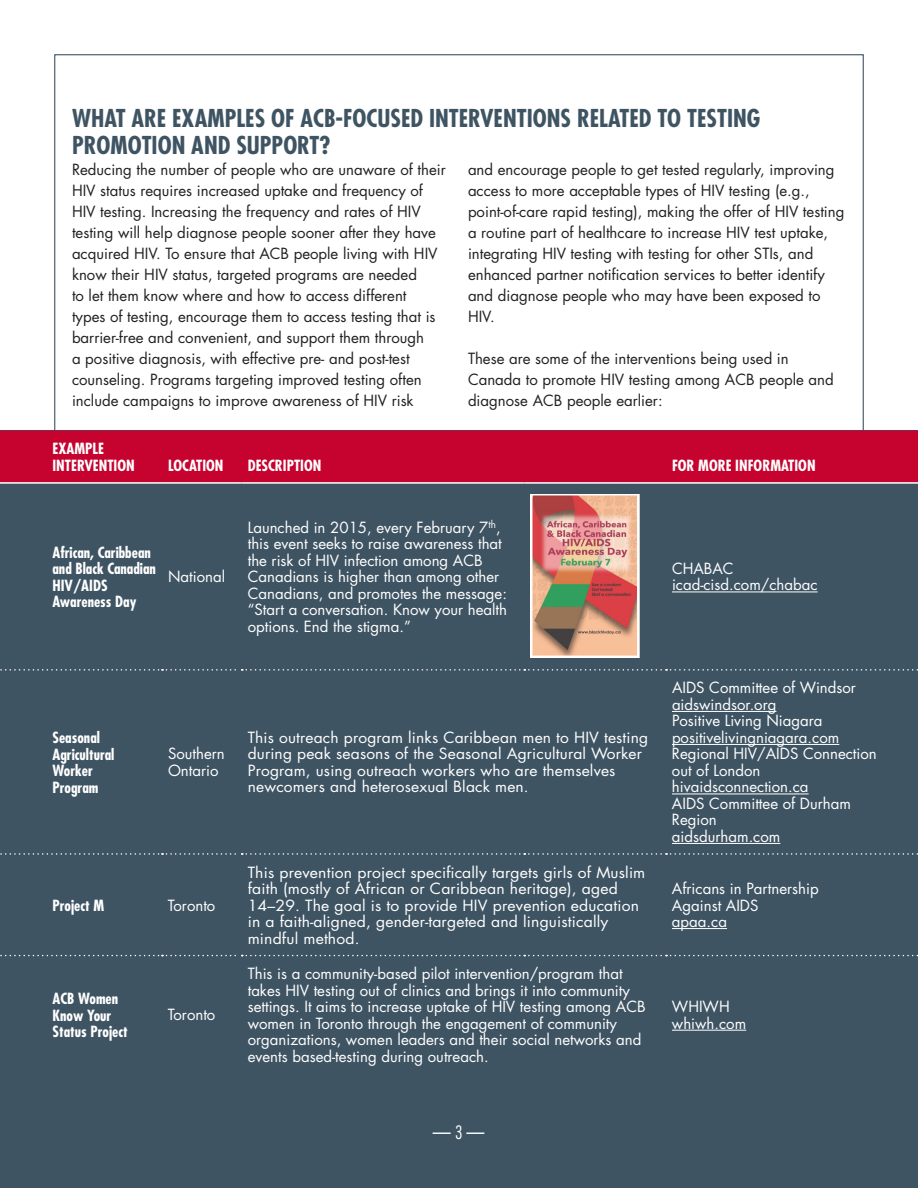
<style>
.page{position:relative;width:918px;height:1188px;background:#fff}
.page>*{position:absolute;margin:0;border:0;box-sizing:border-box;transform-origin:0 0}
.H2___Blue{font:700 condensed 24px/27px "Futura";color:#3f5463}
.t1{font:300 condensed 18px "Futura";color:#fff}
.Body{font:15px/21px "Futura";color:#231f20}
.Body-2{font:15px/16.5px "Futura";color:#fff}
.Table_text{font:15px/16.5px "Futura";letter-spacing:.01em;color:#fff;scale:1.05 1}
.Body-3{font:15px/16.5px "Futura";color:#fff;scale:1.04 1}
.Body-4{font:700 condensed 15px/16.5px "Futura";color:#fff}
.H3___Blue{font:700 condensed 15px/16.5px "Futura";color:#fff}
</style>
<div class="page">
<div style="left:0;top:430px;width:918px;height:758px;background:#3f5463"></div>
<div style="left:0;top:430px;width:918px;height:52px;background:#c5032e"></div>
<hr style="left:0;top:482px;width:162px;height:2px;background:#fff">
<hr style="left:162px;top:482px;width:80px;height:2px;background:#fff">
<hr style="left:242px;top:482px;width:282px;height:2px;background:#fff">
<hr style="left:524px;top:482px;width:142px;height:2px;background:#fff">
<hr style="left:666px;top:482px;width:252px;height:2px;background:#fff">
<svg style="left:0;top:669px;width:918px;height:2px"></svg>
<svg style="left:0;top:853px;width:918px;height:2px"></svg>
<svg style="left:0;top:955px;width:918px;height:1px"></svg>
<img style="left:530px;top:495px;width:109px;height:163px">
<hr style="left:672px;top:592px;width:146px;height:1px;background:#fff">
<hr style="left:672px;top:711px;width:104px;height:1px;background:#fff">
<hr style="left:672px;top:744px;width:167px;height:1px;background:#fff">
<hr style="left:672px;top:794px;width:137px;height:1px;background:#fff">
<hr style="left:672px;top:843px;width:108px;height:1px;background:#fff">
<hr style="left:672px;top:928px;width:55px;height:1px;background:#fff">
<hr style="left:672px;top:1030px;width:74px;height:1px;background:#fff">
<p class="H2___Blue" style="left:72px;top:105px;width:690px">WHAT ARE EXAMPLES OF ACB-FOCUSED INTERVENTIONS RELATED TO TESTING<br>PROMOTION AND SUPPORT?</p>
<p class="Body" style="left:72px;top:159px;width:375px">Reducing the number of people who are unaware of their HIV status requires increased uptake and frequency of HIV testing. Increasing the frequency and rates of HIV testing will help diagnose people sooner after they have acquired HIV. To ensure that ACB people living with HIV know their HIV status, targeted programs are needed<br>to let them know where and how to access different<br>types of testing, encourage them to access testing that is barrier-free and convenient, and support them through<br>a positive diagnosis, with effective pre- and post-test counseling. Programs targeting improved testing often include campaigns to improve awareness of HIV risk</p>
<p class="Body" style="left:468px;top:159px;width:378px">and encourage people to get tested regularly, improving access to more acceptable types of HIV testing (e.g., point-of-care rapid testing), making the offer of HIV testing a routine part of healthcare to increase HIV test uptake, integrating HIV testing with testing for other STIs, and enhanced partner notification services to better identify and diagnose people who may have been exposed to HIV.</p>
<p class="Body" style="left:468px;top:348px;width:367px">These are some of the interventions being used in<br>Canada to promote HIV testing among ACB people and diagnose ACB people earlier:</p>
<p class="H3___Blue" style="left:52px;top:441px;width:84px">EXAMPLE<br>INTERVENTION</p>
<p class="H3___Blue" style="left:168px;top:457px;width:57px">LOCATION</p>
<p class="H3___Blue" style="left:248px;top:457px;width:75px">DESCRIPTION</p>
<p class="H3___Blue" style="left:672px;top:457px;width:145px">FOR MORE INFORMATION</p>
<p class="Body-4" style="left:52px;top:544px;width:105px">African, Caribbean and Black Canadian<br>HIV/AIDS<br>Awareness Day</p>
<p class="Body-2" style="left:168px;top:569px;width:59px">National</p>
<p class="Body-2" style="left:248px;top:519px;width:261px">Launched in 2015, every February 7<sup>th</sup>, this event seeks to raise awareness that the risk of HIV infection among ACB Canadians is higher than among other Canadians, and promotes the message: “Start a conversation. Know your health options. End the stigma.”</p>
<p class="Body-4" style="left:52px;top:729px;width:63px">Seasonal<br>Agricultural<br>Worker<br>Program</p>
<p class="Body-2" style="left:168px;top:746px;width:58px">Southern<br>Ontario</p>
<p class="Body-3" style="left:248px;top:729px;width:387px">This outreach program links Caribbean men to HIV testing during peak seasons of the Seasonal Agricultural Worker Program, using outreach workers who are themselves newcomers and heterosexual Black men.</p>
<p class="Body-2" style="left:672px;top:560px;width:63px">CHABAC</p>
<p class="Body-2" style="left:672px;top:577px;width:147px">icad-cisd.com/chabac</p>
<p class="Body-2" style="left:672px;top:680px;width:185px">AIDS Committee of Windsor aidswindsor.org</p>
<p class="Body-2" style="left:672px;top:713px;width:152px">Positive Living Niagara</p>
<p class="Body-2" style="left:672px;top:729px;width:169px">positivelivingniagara.com</p>
<p class="Body-2" style="left:672px;top:746px;width:206px">Regional HIV/AIDS Connection out of London</p>
<p class="Body-2" style="left:672px;top:779px;width:138px">hivaidsconnection.ca</p>
<p class="Body-2" style="left:672px;top:795px;width:180px">AIDS Committee of Durham<br>Region</p>
<p class="Body-2" style="left:672px;top:828px;width:110px">aidsdurham.com</p>
<p class="Body-4" style="left:52px;top:897px;width:53px">Project M</p>
<p class="Body-2" style="left:168px;top:897px;width:49px">Toronto</p>
<p class="Body-4" style="left:52px;top:990px;width:77px">ACB Women<br>Know Your<br>Status Project</p>
<p class="Body-2" style="left:168px;top:1007px;width:49px">Toronto</p>
<p class="Table_text" style="left:248px;top:864px;width:380px">This prevention project specifically targets girls of Muslim faith (mostly of African or Caribbean heritage), aged 14–29. The goal is to provide HIV prevention education in a faith-aligned, gender-targeted and linguistically mindful method.</p>
<p class="Body-2" style="left:248px;top:966px;width:399px">This is a community-based pilot intervention/program that takes HIV testing out of clinics and brings it into community settings. It aims to increase uptake of HIV testing among ACB women in Toronto through the engagement of community organizations, women leaders and their social networks and events based-testing during outreach.</p>
<p class="t1" style="left:433px;top:1121px;width:53px">— 3 —</p>
<p class="Body-2" style="left:672px;top:880px;width:148px">Africans in Partnership<br>Against AIDS</p>
<p class="Body-2" style="left:672px;top:913px;width:57px">apaa.ca</p>
<p class="Body-2" style="left:672px;top:999px;width:59px">WHIWH</p>
<p class="Body-2" style="left:672px;top:1015px;width:76px">whiwh.com</p>
</div>
